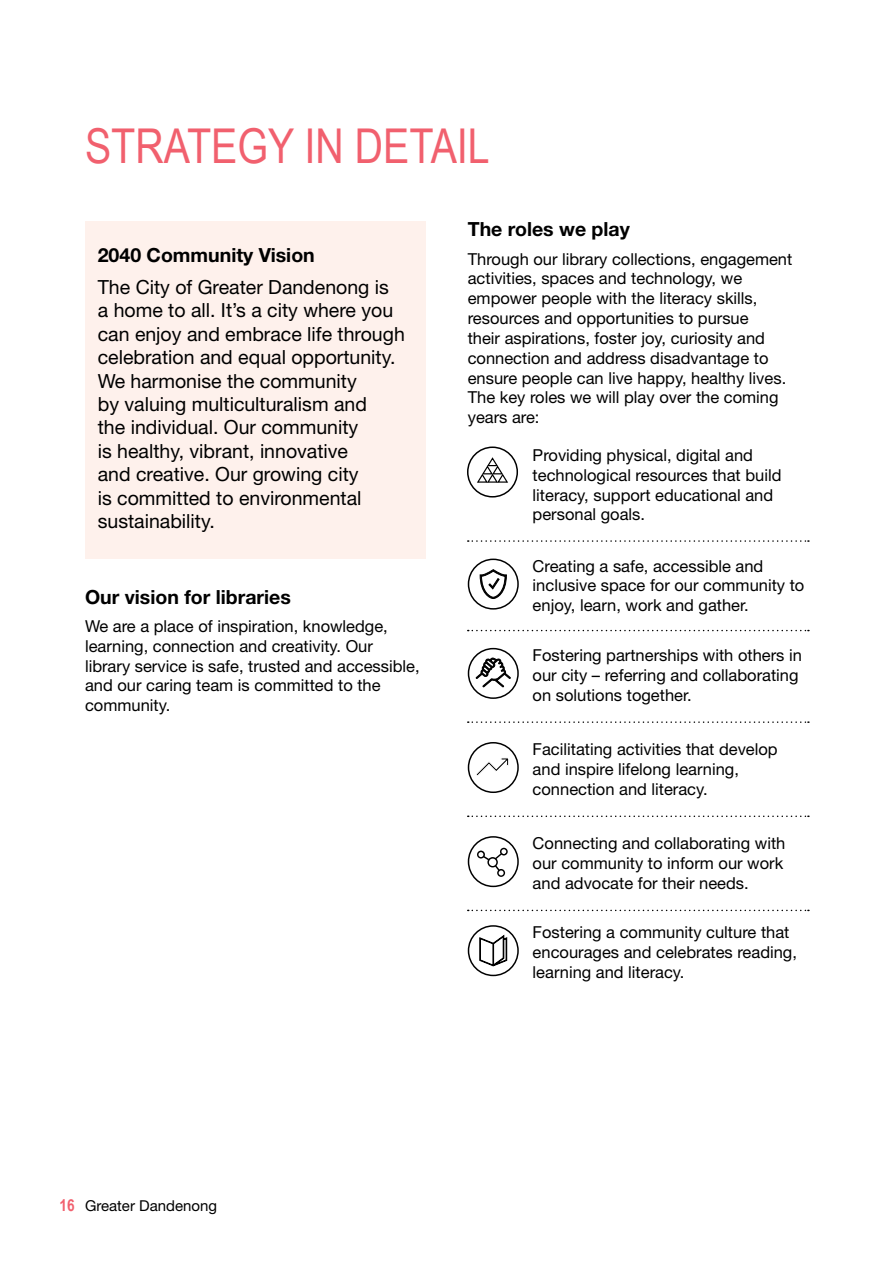
<style>
.page{position:relative;width:893px;height:1263px;background:#fff}
.page>*{position:absolute;margin:0;border:0;box-sizing:border-box;transform-origin:0 0}
.t1{font:48px "Arial Narrow";color:#f1606e}
.t2{font:19.5px/23.4px "Helvetica Neue";color:#000}
.t3{font:700 19.5px "Helvetica Neue";color:#000}
.t4{font:16.5px/19.8px "Helvetica Neue";color:#000}
.t5{font:15px "Helvetica Neue";color:#000}
.s1{font-family:"Arial Narrow";font-weight:700;font-size:16.5px;color:#f1606e}
</style>
<div class="page">
<div style="left:85px;top:221px;width:340px;height:338px;background:#fef1ec"></div>
<div style="left:468px;top:742px;width:51px;height:51px;border:2px solid #000;border-radius:50%"></div>
<svg style="left:476px;top:758px;width:33px;height:18px"></svg>
<div style="left:468px;top:648px;width:51px;height:51px;border:2px solid #000;border-radius:50%"></div>
<svg style="left:476px;top:658px;width:35px;height:29px"></svg>
<div style="left:468px;top:836px;width:51px;height:51px;border:2px solid #000;border-radius:50%"></div>
<svg style="left:477px;top:848px;width:31px;height:29px"></svg>
<div style="left:468px;top:559px;width:51px;height:51px;border:2px solid #000;border-radius:50%"></div>
<svg style="left:480px;top:569px;width:27px;height:30px"></svg>
<div style="left:468px;top:925px;width:51px;height:51px;border:2px solid #000;border-radius:50%"></div>
<svg style="left:479px;top:934px;width:28px;height:33px"></svg>
<div style="left:467px;top:446px;width:51px;height:51px;border:2px solid #000;border-radius:50%"></div>
<svg style="left:477px;top:457px;width:31px;height:26px"></svg>
<svg style="left:468px;top:540px;width:341px;height:2px"></svg>
<svg style="left:468px;top:630px;width:341px;height:1px"></svg>
<svg style="left:468px;top:721px;width:341px;height:2px"></svg>
<svg style="left:468px;top:815px;width:341px;height:2px"></svg>
<svg style="left:468px;top:910px;width:341px;height:1px"></svg>
<h1 class="t1" style="left:85px;top:110px;width:406px">STRATEGY IN DETAIL</h1>
<p class="t3" style="left:98px;top:243px;width:218px">2040 Community Vision</p>
<p class="t2" style="left:98px;top:275px;width:309px">The City of Greater Dandenong is<br>a home to all. It’s a city where you can enjoy and embrace life through celebration and equal opportunity.<br>We harmonise the community<br>by valuing multiculturalism and<br>the individual. Our community<br>is healthy, vibrant, innovative<br>and creative. Our growing city<br>is committed to environmental sustainability.</p>
<p class="t3" style="left:85px;top:585px;width:207px">Our vision for libraries</p>
<p class="t4" style="left:85px;top:616px;width:336px">We are a place of inspiration, knowledge, learning, connection and creativity. Our library service is safe, trusted and accessible, and our caring team is committed to the community.</p>
<p class="t3" style="left:468px;top:217px;width:164px">The roles we play</p>
<p class="t4" style="left:468px;top:249px;width:326px">Through our library collections, engagement activities, spaces and technology, we empower people with the literacy skills, resources and opportunities to pursue<br>their aspirations, foster joy, curiosity and connection and address disadvantage to ensure people can live happy, healthy lives.<br>The key roles we will play over the coming years are:</p>
<p class="t4" style="left:533px;top:445px;width:250px">Providing physical, digital and technological resources that build literacy, support educational and personal goals.</p>
<p class="t4" style="left:533px;top:556px;width:273px">Creating a safe, accessible and inclusive space for our community to enjoy, learn, work and gather.</p>
<p class="t4" style="left:533px;top:645px;width:271px">Fostering partnerships with others in our city – referring and collaborating on solutions together.</p>
<p class="t4" style="left:533px;top:739px;width:247px">Facilitating activities that develop and inspire lifelong learning, connection and literacy.</p>
<p class="t4" style="left:533px;top:833px;width:254px">Connecting and collaborating with our community to inform our work and advocate for their needs.</p>
<p class="t4" style="left:533px;top:922px;width:266px">Fostering a community culture that encourages and celebrates reading, learning and literacy.</p>
<p class="t5" style="left:60px;top:1197px;width:159px"><span class="s1">16</span> Greater Dandenong</p>
</div>
